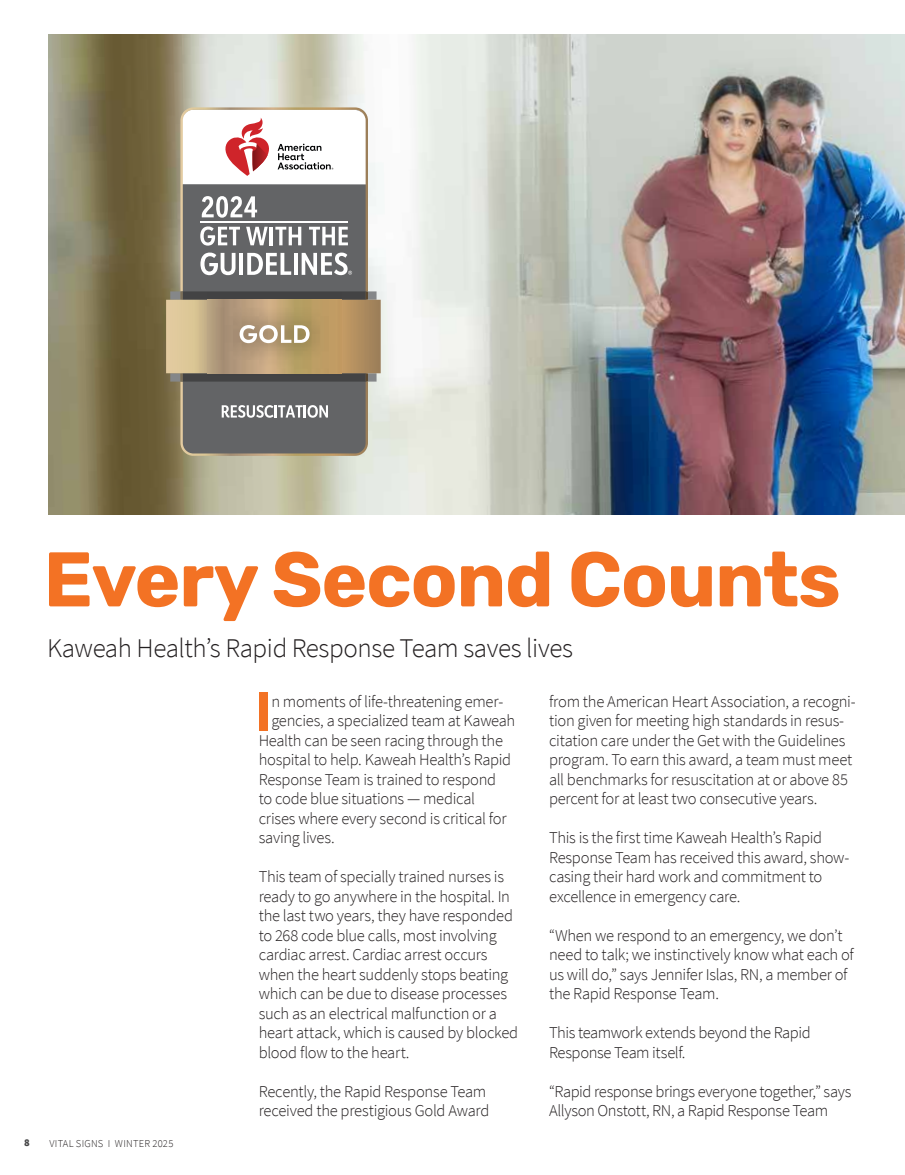
<style>
.page{position:relative;width:905px;height:1175px;background:#fff}
.page>*{position:absolute;margin:0;border:0;box-sizing:border-box;transform-origin:0 0}
.t1{font:300 77.25px "Rubik";letter-spacing:-.015em;color:#f37224}
.t2{font:700 59.1px "Source Sans Pro";color:#f37224}
.t3{font:300 27px "Source Sans Pro";letter-spacing:-.015em;color:#231f20}
.t4{font:300 16.5px/19.5px "Source Sans Pro";letter-spacing:-.02em;color:#231f20}
.t5{font:300 10.5px "Source Sans Pro";letter-spacing:.025em;color:#231f20}
.t6{font:900 10.5px "Source Sans Pro";color:#464647}
</style>
<div class="page">
<img style="left:49px;top:34px;width:855px;height:480px">
<svg style="left:180px;top:107px;width:188px;height:349px;background:#6c6b6a"></svg>
<svg style="left:182px;top:110px;width:184px;height:74px"></svg>
<svg style="left:166px;top:291px;width:215px;height:90px;background:#aa9471"></svg>
<svg style="left:200px;top:226px;width:40px;height:20px"></svg>
<svg style="left:246px;top:227px;width:22px;height:18px"></svg>
<hr style="left:270px;top:227px;width:3px;height:18px;background:#fff">
<svg style="left:275px;top:227px;width:26px;height:18px"></svg>
<svg style="left:309px;top:227px;width:39px;height:18px"></svg>
<svg style="left:200px;top:252px;width:35px;height:23px"></svg>
<hr style="left:239px;top:253px;width:4px;height:22px;background:#fff">
<svg style="left:247px;top:253px;width:44px;height:22px"></svg>
<hr style="left:294px;top:253px;width:3px;height:22px;background:#fff">
<svg style="left:301px;top:252px;width:51px;height:23px"></svg>
<hr style="left:200px;top:221px;width:148px;height:1px;background:#fff">
<svg style="left:202px;top:196px;width:55px;height:22px"></svg>
<svg style="left:222px;top:405px;width:106px;height:13px"></svg>
<h1 class="t1" style="left:44px;top:536px;width:798px">Every Second Counts</h1>
<h3 class="t3" style="left:47px;top:631px;width:527px">Kaweah Health’s Rapid Response Team saves lives</h3>
<p class="t6" style="left:24px;top:1135px;width:7px">8</p>
<p class="t5" style="left:49px;top:1137px;width:126px">VITAL SIGNS I WINTER 2025</p>
<h2 class="t2" style="left:254px;top:671px;width:19px">I</h2>
<p class="t4" style="left:271px;top:691px;width:233px">n moments of life-threatening emer-</p>
<p class="t4" style="left:271px;top:710px;width:245px">gencies, a specialized team at Kaweah</p>
<p class="t4" style="left:259px;top:730px;width:246px">Health can be seen racing through the</p>
<p class="t4" style="left:259px;top:750px;width:254px">hospital to help. Kaweah Health’s Rapid</p>
<p class="t4" style="left:259px;top:769px;width:239px">Response Team is trained to respond</p>
<p class="t4" style="left:259px;top:789px;width:218px">to code blue situations — medical</p>
<p class="t4" style="left:259px;top:808px;width:249px">crises where every second is critical for</p>
<p class="t4" style="left:259px;top:828px;width:77px">saving lives.</p>
<p class="t4" style="left:259px;top:867px;width:261px">This team of specially trained nurses is ready to go anywhere in the hospital. In the last two years, they have responded to 268 code blue calls, most involving cardiac arrest. Cardiac arrest occurs when the heart suddenly stops beating which can be due to disease processes such as an electrical malfunction or a heart attack, which is caused by blocked blood flow to the heart.</p>
<p class="t4" style="left:259px;top:1081px;width:232px">Recently, the Rapid Response Team received the prestigious Gold Award</p>
<p class="t4" style="left:549px;top:691px;width:308px">from the American Heart Association, a recogni&shy;tion given for meeting high standards in resus&shy;citation care under the Get with the Guidelines program. To earn this award, a team must meet all benchmarks for resuscitation at or above 85 percent for at least two consecutive years.</p>
<p class="t4" style="left:549px;top:828px;width:302px">This is the first time Kaweah Health’s Rapid Response Team has received this award, show&shy;casing their hard work and commitment to excellence in emergency care.</p>
<p class="t4" style="left:549px;top:925px;width:306px">“When we respond to an emergency, we don’t need to talk; we instinctively know what each of us will do,” says Jennifer Islas, RN, a member of the Rapid Response Team.</p>
<p class="t4" style="left:549px;top:1023px;width:263px">This teamwork extends beyond the Rapid<br>Response Team itself.</p>
<p class="t4" style="left:549px;top:1081px;width:304px">“Rapid response brings everyone together,” says<br>Allyson Onstott, RN, a Rapid Response Team</p>
</div>
